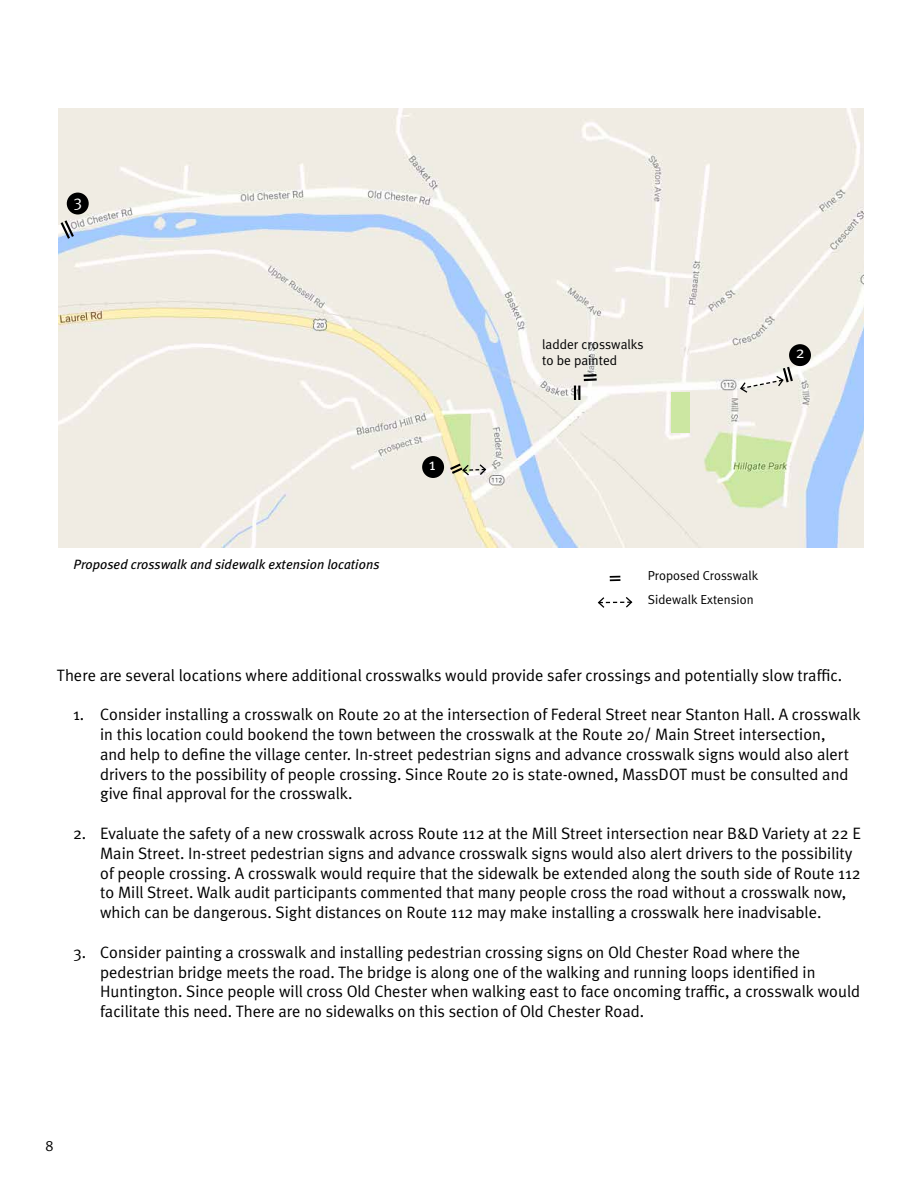
<style>
.page{position:relative;width:918px;height:1188px;background:#fff}
.page>*{position:absolute;margin:0;border:0;box-sizing:border-box;transform-origin:0 0}
.t1{font:16.5px/19.8px "Meta Plus Normal";color:#000}
.t2{font:16.5px "Meta Plus Normal";color:#fff}
.t3{font:15px "Meta Plus Normal";color:#000}
.t4{font:italic 13.5px "Meta Plus";color:#000}
.t5{font:13.5px/16.2px "Meta Plus Normal";color:#000}
.t6{font:13.05px/24px "Meta Plus Normal";color:#000}
</style>
<div class="page">
<img style="left:59px;top:108px;width:805px;height:440px">
<div style="left:671px;top:392px;width:19px;height:40px;background:#cce7a2"></div>
<svg style="left:59px;top:218px;width:17px;height:23px"></svg>
<svg style="left:574px;top:373px;width:25px;height:27px"></svg>
<svg style="left:739px;top:364px;width:56px;height:30px"></svg>
<svg style="left:448px;top:462px;width:39px;height:15px"></svg>
<svg style="left:610px;top:576px;width:10px;height:5px"></svg>
<svg style="left:597px;top:597px;width:36px;height:11px"></svg>
<div style="left:422px;top:456px;width:22px;height:22px;background:#000;border-radius:50%"></div>
<div style="left:789px;top:344px;width:22px;height:22px;background:#000;border-radius:50%"></div>
<div style="left:67px;top:193px;width:22px;height:21px;background:#000;border-radius:50%"></div>
<p class="t2" style="left:74px;top:191px;width:10px">3</p>
<p class="t4" style="left:73px;top:556px;width:308px">Proposed crosswalk and sidewalk extension locations</p>
<p class="t2" style="left:429px;top:455px;width:8px">1</p>
<p class="t5" style="left:542px;top:336px;width:103px">ladder crosswalks to be painted</p>
<p class="t2" style="left:796px;top:343px;width:10px">2</p>
<p class="t6" style="left:648px;top:564px;width:112px">Proposed Crosswalk<br>Sidewalk Extension</p>
<p class="t1" style="left:57px;top:665px;width:787px">There are several locations where additional crosswalks would provide safer crossings and potentially slow traffic.</p>
<p class="t1" style="left:100px;top:704px;width:762px;text-indent:-27px">1. Consider installing a crosswalk on Route 20 at the intersection of Federal Street near Stanton Hall. A crosswalk in this location could bookend the town between the crosswalk at the Route 20/ Main Street intersection,<br>and help to define the village center. In-street pedestrian signs and advance crosswalk signs would also alert drivers to the possibility of people crossing. Since Route 20 is state-owned, MassDOT must be consulted and give final approval for the crosswalk.</p>
<p class="t1" style="left:100px;top:823px;width:762px;text-indent:-27px">2. Evaluate the safety of a new crosswalk across Route 112 at the Mill Street intersection near B&amp;D Variety at 22 E Main Street. In-street pedestrian signs and advance crosswalk signs would also alert drivers to the possibility of people crossing. A crosswalk would require that the sidewalk be extended along the south side of Route 112 to Mill Street. Walk audit participants commented that many people cross the road without a crosswalk now, which can be dangerous. Sight distances on Route 112 may make installing a crosswalk here inadvisable.</p>
<p class="t1" style="left:100px;top:942px;width:762px;text-indent:-27px">3. Consider painting a crosswalk and installing pedestrian crossing signs on Old Chester Road where the pedestrian bridge meets the road. The bridge is along one of the walking and running loops identified in Huntington. Since people will cross Old Chester when walking east to face oncoming traffic, a crosswalk would facilitate this need. There are no sidewalks on this section of Old Chester Road.</p>
<p class="t3" style="left:46px;top:1137px;width:10px">8</p>
</div>
